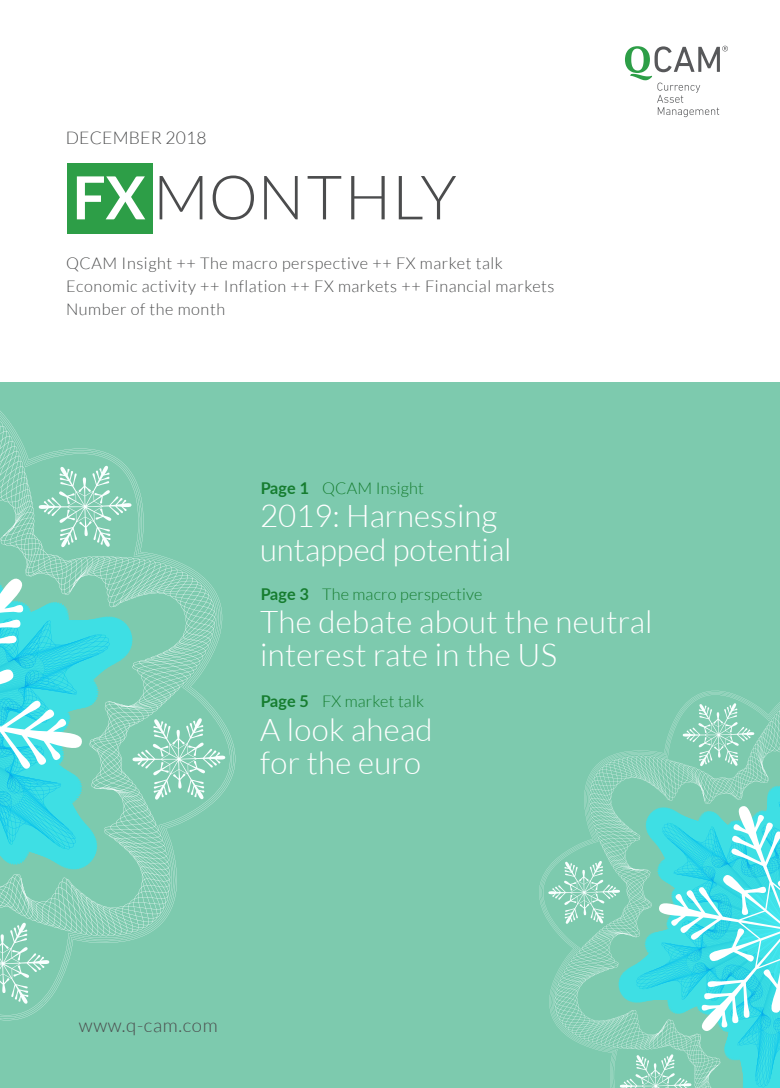
<style>
.page{position:relative;width:780px;height:1088px;background:#fff}
.page>*{position:absolute;margin:0;border:0;box-sizing:border-box;transform-origin:0 0}
.t1{font:300 61.25px "Lato";letter-spacing:.01em;color:#4b4c4d}
.t2{font:300 31.25px/33.8px "Lato";letter-spacing:.01em;color:#fff}
.t3{font:300 18.75px "Lato";letter-spacing:.035em;color:#4b4c4d}
.t4{font:300 17.5px "Lato";letter-spacing:.01em;color:#4b4c4d}
.t5{font:300 16.25px/23.2px "Lato";letter-spacing:.035em;color:#4b4c4d}
.t6{font:300 16.25px "Lato";letter-spacing:.01em;color:#2d9e47}
.s1{font-weight:700;font-size:59.38px;color:#fff}
.s2{font-weight:700}
</style>
<div class="page">
<div style="left:0;top:383px;width:780px;height:705px;background:#7dcaae"></div>
<div style="left:68px;top:163px;width:85px;height:71px;background:#2d9e47"></div>
<svg style="left:625px;top:46px;width:103px;height:71px"></svg>
<svg style="left:542px;top:690px;width:238px;height:230px"></svg>
<img style="left:645px;top:793px;width:135px;height:11px">
<svg style="left:682px;top:703px;width:72px;height:63px"></svg>
<svg style="left:548px;top:804px;width:232px;height:284px"></svg>
<svg style="left:0;top:411px;width:231px;height:610px"></svg>
<img style="left:0;top:877px;width:99px;height:15px">
<svg style="left:0;top:466px;width:225px;height:411px"></svg>
<svg style="left:0;top:923px;width:49px;height:81px"></svg>
<p class="t4" style="left:66px;top:130px;width:142px">DECEMBER 2018</p>
<h1 class="t1" style="left:72px;top:173px;width:386px"><span class="s1">FX</span>MONTHLY</h1>
<p class="t5" style="left:66px;top:252px;width:490px">QCAM Insight ++ The macro perspective ++ FX market talk<br>Economic activity ++ Inflation ++ FX markets ++ Financial markets<br>Number of the month</p>
<p class="t6" style="left:260px;top:482px;width:165px"><span class="s2">Page 1</span> QCAM Insight</p>
<h2 class="t2" style="left:260px;top:501px;width:253px">2019: Harnessing untapped potential</h2>
<p class="t6" style="left:260px;top:588px;width:224px"><span class="s2">Page 3</span> The macro perspective</p>
<h2 class="t2" style="left:260px;top:607px;width:394px">The debate about the neutral interest rate in the US</h2>
<p class="t6" style="left:260px;top:691px;width:165px"><span class="s2">Page 5</span> FX market talk</p>
<h2 class="t2" style="left:260px;top:715px;width:174px">A look ahead for the euro</h2>
<p class="t3" style="left:79px;top:1018px;width:140px">www.q-cam.com</p>
</div>
